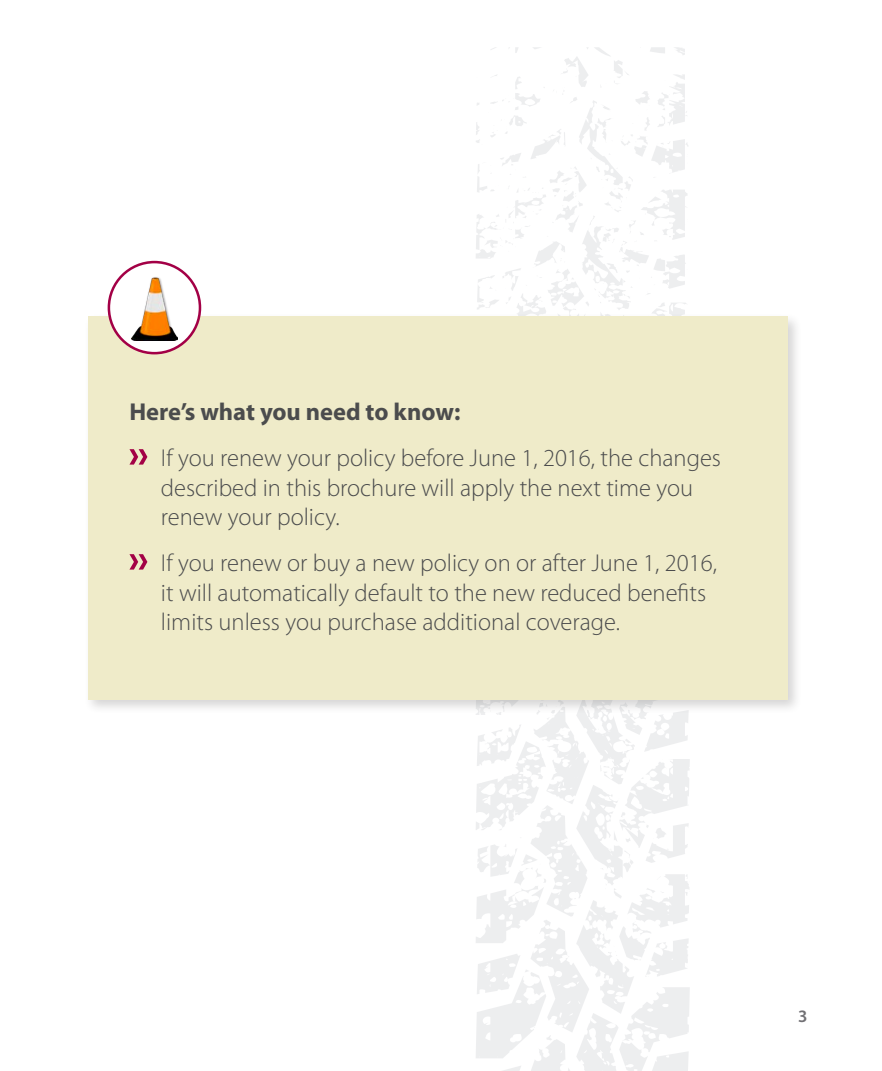
<style>
.page{position:relative;width:882px;height:1071px;background:#fff}
.page>*{position:absolute;margin:0;border:0;box-sizing:border-box;transform-origin:0 0}
.t1{font:300 24.5px/29.8px "Myriad Pro";color:#4b4c4d}
.t2{font:700 24.5px "Myriad Pro";color:#4b4c4d}
.t3{font:600 17.5px "Myriad Pro";color:#717074}
</style>
<div class="page">
<svg style="left:476px;top:47px;width:214px;height:1024px"></svg>
<div style="left:84px;top:312px;width:719px;height:403px;background:#231f20;opacity:.19"></div>
<div style="left:88px;top:316px;width:700px;height:383px;background:#efebc9"></div>
<svg style="left:129px;top:449px;width:18px;height:16px"></svg>
<svg style="left:129px;top:554px;width:18px;height:16px"></svg>
<div style="left:109px;top:262px;width:91px;height:91px;background:#fff;border-radius:50%"></div>
<img style="left:132px;top:277px;width:45px;height:63px">
<div style="left:108px;top:261px;width:93px;height:93px;border:3px solid #a30046;border-radius:50%"></div>
<p class="t2" style="left:129px;top:396px;width:332px">Here’s what you need to know:</p>
<p class="t1" style="left:161px;top:443px;width:562px">If you renew your policy before June 1, 2016, the changes described in this brochure will apply the next time you renew your policy.</p>
<p class="t1" style="left:161px;top:548px;width:558px">If you renew or buy a new policy on or after June 1, 2016, it will automatically default to the new reduced benefits limits unless you purchase additional coverage.</p>
<p class="t3" style="left:798px;top:1005px;width:11px">3</p>
</div>
